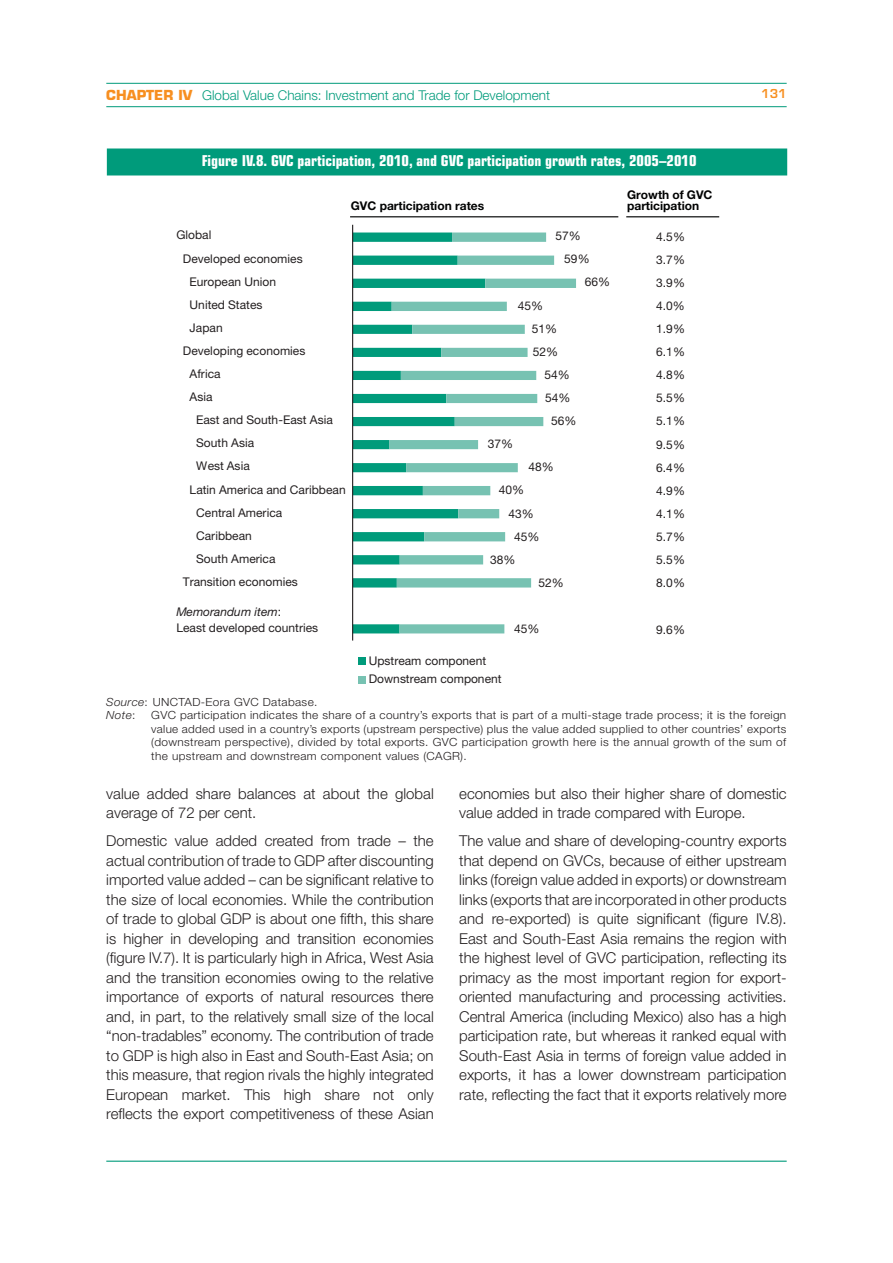
<style>
.page{position:relative;width:893px;height:1263px;background:#fff}
.page>*{position:absolute;margin:0;border:0;box-sizing:border-box;transform-origin:0 0}
.t1{font:300 15px/19.5px "Helvetica Neue LT Std";color:#231f20}
.t2{font:700 condensed 15px "Eurostile LT Std";color:#fff}
.t3{font:300 13.5px "Helvetica Neue LT Std";color:#009b7b}
.t4{font:12px/23.1px "Helvetica Neue LT Std";letter-spacing:.005em;color:#231f20}
.t5{font:700 12px "Helvetica Neue LT Std";color:#020303}
.t6{font:italic 12px "Helvetica Neue LT Std";letter-spacing:.005em;color:#231f20}
.t7{font:600 12px "Eurostile LT Std";color:#f78f20}
.t8{font:300 11.25px/13.5px "Helvetica Neue LT Std";letter-spacing:.03em;color:#231f20;scale:1.05 1}
.s1{font-family:"Eurostile LT Std";font-weight:700;color:#f78f20}
.s2{font-style:normal}
.s3{font-style:italic}
</style>
<div class="page">
<hr style="left:106px;top:1161px;width:681px;height:1px;background:#009b7b">
<hr style="left:106px;top:106px;width:681px;height:1px;background:#009b7b">
<hr style="left:106px;top:83px;width:681px;height:1px;background:#009b7b">
<div style="left:107px;top:149px;width:680px;height:27px;background:#009b7b"></div>
<hr style="left:626px;top:216px;width:93px;height:1px;background:#020303">
<hr style="left:350px;top:216px;width:268px;height:1px;background:#020303">
<svg style="left:353px;top:233px;width:36px;height:400px"></svg>
<svg style="left:389px;top:233px;width:187px;height:400px"></svg>
<div style="left:359px;top:657px;width:7px;height:7px;background:#009b7b"></div>
<div style="left:359px;top:676px;width:7px;height:7px;background:#77c2b2"></div>
<hr style="left:352px;top:225px;width:1px;height:416px;background:#231f20">
<p class="t3" style="left:106px;top:90px;width:445px"><span class="s1">CHAPTER IV</span> Global Value Chains: Investment and Trade for Development</p>
<p class="t7" style="left:761px;top:87px;width:27px">131</p>
<p class="t2" style="left:202px;top:154px;width:496px">Figure IV.8. GVC participation, 2010, and GVC participation growth rates, 2005–2010</p>
<p class="t5" style="left:627px;top:190px;width:87px">Growth of GVC</p>
<p class="t5" style="left:351px;top:202px;width:135px">GVC participation rates</p>
<p class="t5" style="left:627px;top:202px;width:74px">participation</p>
<p class="t4" style="left:176px;top:225px;width:36px">Global</p>
<p class="t4" style="left:183px;top:248px;width:121px">Developed economies</p>
<p class="t4" style="left:190px;top:271px;width:88px">European Union</p>
<p class="t4" style="left:190px;top:294px;width:74px">United States</p>
<p class="t4" style="left:190px;top:317px;width:35px">Japan</p>
<p class="t4" style="left:183px;top:340px;width:124px">Developing economies</p>
<p class="t4" style="left:190px;top:363px;width:33px">Africa</p>
<p class="t4" style="left:190px;top:386px;width:25px">Asia</p>
<p class="t4" style="left:196px;top:409px;width:138px">East and South-East Asia</p>
<p class="t4" style="left:196px;top:433px;width:60px">South Asia</p>
<p class="t4" style="left:196px;top:456px;width:55px">West Asia</p>
<p class="t4" style="left:190px;top:479px;width:158px">Latin America and Caribbean</p>
<p class="t4" style="left:196px;top:502px;width:88px">Central America</p>
<p class="t4" style="left:196px;top:525px;width:57px">Caribbean</p>
<p class="t4" style="left:196px;top:548px;width:81px">South America</p>
<p class="t4" style="left:183px;top:571px;width:116px">Transition economies</p>
<p class="t6" style="left:176px;top:607px;width:106px">Memorandum item<span class="s2">:</span></p>
<p class="t4" style="left:176px;top:617px;width:143px">Least developed countries</p>
<p class="t4" style="left:555px;top:225px;width:27px">57%</p>
<p class="t4" style="left:656px;top:226px;width:30px;text-align:justify">4.5% 3.7% 3.9% 4.0% 1.9% 6.1% 4.8% 5.5% 5.1% 9.5% 6.4% 4.9% 4.1%</p>
<p class="t4" style="left:656px;top:549px;width:30px">5.5%<br>8.0%</p>
<p class="t4" style="left:656px;top:619px;width:30px">9.6%</p>
<p class="t4" style="left:564px;top:248px;width:27px">59%</p>
<p class="t4" style="left:585px;top:272px;width:27px">66%</p>
<p class="t4" style="left:518px;top:295px;width:27px">45%</p>
<p class="t4" style="left:532px;top:318px;width:27px">51%</p>
<p class="t4" style="left:533px;top:341px;width:27px">52%</p>
<p class="t4" style="left:544px;top:364px;width:27px">54%</p>
<p class="t4" style="left:545px;top:387px;width:27px">54%</p>
<p class="t4" style="left:551px;top:410px;width:27px">56%</p>
<p class="t4" style="left:488px;top:433px;width:27px">37%</p>
<p class="t4" style="left:528px;top:457px;width:27px">48%</p>
<p class="t4" style="left:499px;top:480px;width:27px">40%</p>
<p class="t4" style="left:508px;top:503px;width:27px">43%</p>
<p class="t4" style="left:514px;top:526px;width:27px">45%</p>
<p class="t4" style="left:656px;top:526px;width:30px">5.7%</p>
<p class="t4" style="left:490px;top:549px;width:27px">38%</p>
<p class="t4" style="left:538px;top:572px;width:27px">52%</p>
<p class="t4" style="left:514px;top:618px;width:27px">45%</p>
<p class="t4" style="left:369px;top:652px;width:134px;line-height:18.6px">Upstream component<br>Downstream component</p>
<p class="t8" style="left:106px;top:696px;width:203px"><span class="s3">Source</span>: UNCTAD-Eora GVC Database.<br><span class="s3">Note</span>:</p>
<p class="t8" style="left:151px;top:710px;width:606px;text-align:justify">GVC participation indicates the share of a country’s exports that is part of a multi-stage trade process; it is the foreign value added used in a country’s exports (upstream perspective) plus the value added supplied to other countries’ exports (downstream perspective), divided by total exports. GVC participation growth here is the annual growth of the sum of the upstream and downstream component values (CAGR).</p>
<p class="t1" style="left:106px;top:785px;width:329px">value added share balances at about the global average of 72 per cent.</p>
<p class="t1" style="left:106px;top:833px;width:329px;text-align:justify">Domestic value added created from trade – the actual contribution of trade to GDP after discounting imported value added – can be significant relative to the size of local economies. While the contribution of trade to global GDP is about one fifth, this share is higher in developing and transition economies (figure IV.7). It is particularly high in Africa, West Asia and the transition economies owing to the relative importance of exports of natural resources there and, in part, to the relatively small size of the local “non-tradables” economy. The contribution of trade to GDP is high also in East and South-East Asia; on this measure, that region rivals the highly integrated European market. This high share not only reflects the export competitiveness of these Asian</p>
<p class="t1" style="left:459px;top:785px;width:329px">economies but also their higher share of domestic value added in trade compared with Europe.</p>
<p class="t1" style="left:459px;top:833px;width:329px;text-align:justify">The value and share of developing-country exports that depend on GVCs, because of either upstream links (foreign value added in exports) or downstream links (exports that are incorporated in other products and re-exported) is quite significant (figure IV.8).<br>East and South-East Asia remains the region with the highest level of GVC participation, reflecting its primacy as the most important region for export&shy;oriented manufacturing and processing activities.<br>Central America (including Mexico) also has a high participation rate, but whereas it ranked equal with South-East Asia in terms of foreign value added in exports, it has a lower downstream participation rate, reflecting the fact that it exports relatively more</p>
</div>
